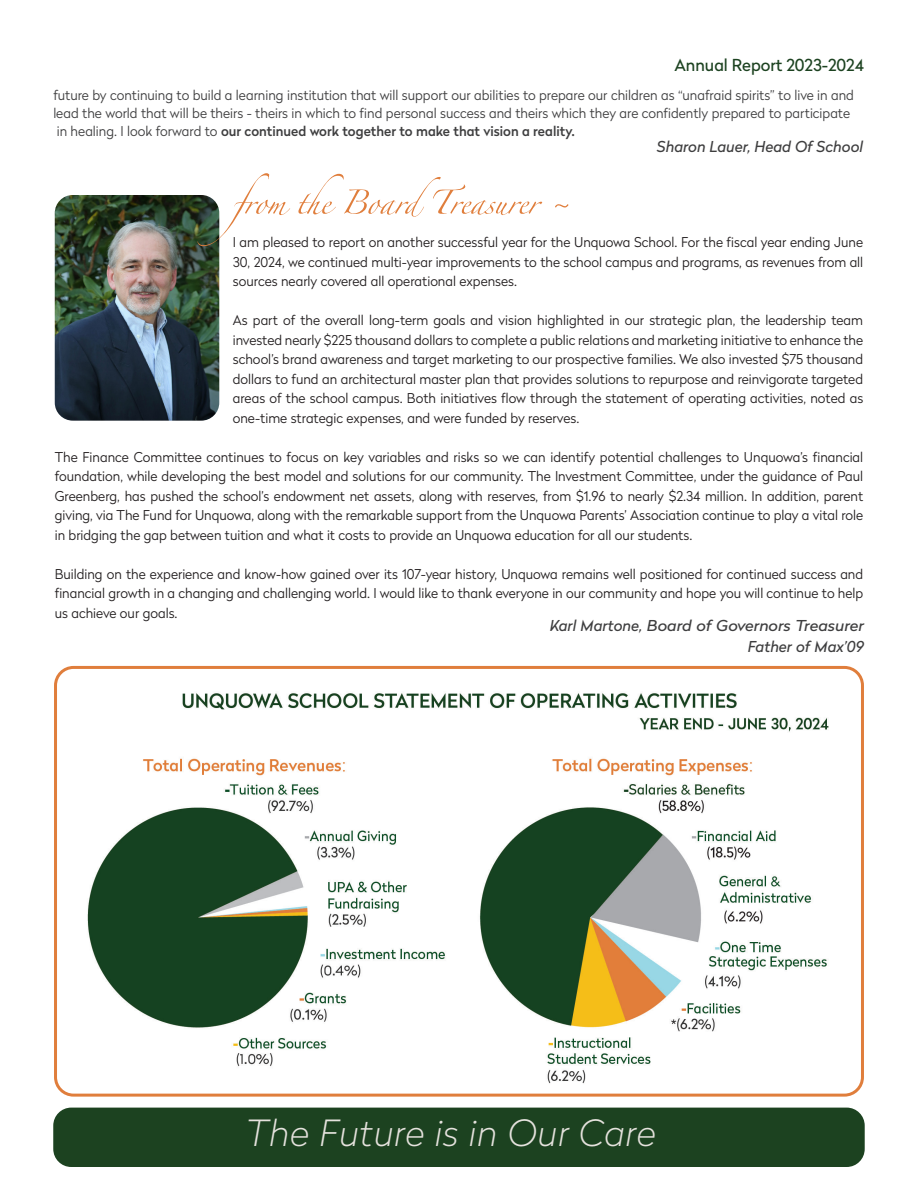
<style>
.page{position:relative;width:918px;height:1188px;background:#fff}
.page>*{position:absolute;margin:0;border:0;box-sizing:border-box;transform-origin:0 0}
.t1{font:54px "Zapfino Extra LT One";letter-spacing:-.01em;color:#e07e3c}
.t2{font:italic 100 36px "Radikal Trial";letter-spacing:.02em;color:#e5e2dd}
.t3{font:16.5px "Radikal Trial";color:#1c4220}
.AR_Text{font:italic 15px/21px "Radikal";color:#3e3e3f;text-align:right}
.t4{font:300 13.5px/19.5px "Radikal";color:#231f20;text-align:justify}
.t5{font:300 13.5px/18px "Radikal";color:#3e3e3f}
.s1{font-weight:500}
</style>
<div class="page">
<div style="left:53px;top:1108px;width:812px;height:59px;background:#1c4220;border-radius:18px"></div>
<img style="left:55px;top:195px;width:164px;height:226px">
<img style="left:66px;top:693px;width:794px;height:400px">
<div style="left:54px;top:666px;width:810px;height:431px;border:3px solid #e07e3c;border-radius:18px"></div>
<p class="t3" style="left:674px;top:59px;width:191px">Annual Report 2023-2024</p>
<p class="t5" style="left:53px;top:86px;width:802px">future by continuing to build a learning institution that will support our abilities to prepare our children as “unafraid spirits” to live in and lead the world that will be theirs - theirs in which to find personal success and theirs which they are confidently prepared to participate in healing. I look forward to <span class="s1">our continued work together to make that vision a reality.</span></p>
<p class="AR_Text" style="left:657px;top:136px;width:208px">Sharon Lauer, Head Of School</p>
<p class="t1" style="left:233px;top:163px;width:338px">from the Board Treasurer ~</p>
<p class="t4" style="left:233px;top:232px;width:632px">I am pleased to report on another successful year for the Unquowa School. For the fiscal year ending June 30, 2024, we continued multi-year improvements to the school campus and programs, as revenues from all sources nearly covered all operational expenses.</p>
<p class="t4" style="left:233px;top:310px;width:632px">As part of the overall long-term goals and vision highlighted in our strategic plan, the leadership team invested nearly $225 thousand dollars to complete a public relations and marketing initiative to enhance the school’s brand awareness and target marketing to our prospective families. We also invested $75 thousand dollars to fund an architectural master plan that provides solutions to repurpose and reinvigorate targeted areas of the school campus. Both initiatives flow through the statement of operating activities, noted as one-time strategic expenses, and were funded by reserves.</p>
<p class="t4" style="left:55px;top:446px;width:810px">The Finance Committee continues to focus on key variables and risks so we can identify potential challenges to Unquowa’s financial foundation, while developing the best model and solutions for our community. The Investment Committee, under the guidance of Paul Greenberg, has pushed the school’s endowment net assets, along with reserves, from $1.96 to nearly $2.34 million. In addition, parent giving, via The Fund for Unquowa, along with the remarkable support from the Unquowa Parents’ Association continue to play a vital role in bridging the gap between tuition and what it costs to provide an Unquowa education for all our students.</p>
<p class="t4" style="left:55px;top:563px;width:810px">Building on the experience and know-how gained over its 107-year history, Unquowa remains well positioned for continued success and financial growth in a changing and challenging world. I would like to thank everyone in our community and hope you will continue to help us achieve our goals.</p>
<p class="AR_Text" style="left:550px;top:615px;width:316px">Karl Martone, Board of Governors Treasurer<br>Father of Max’09</p>
<p class="t2" style="left:246px;top:1119px;width:412px">The Future is in Our Care</p>
</div>
